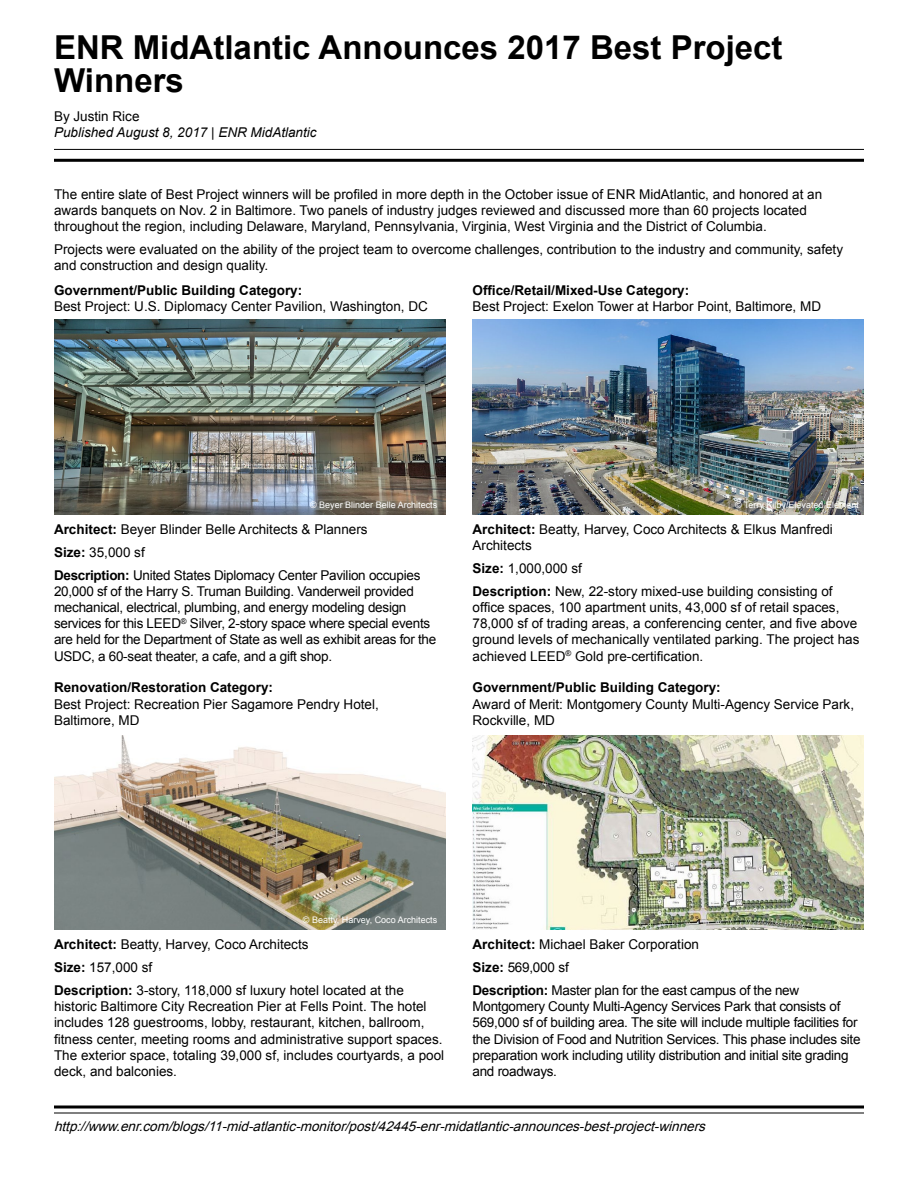
<style>
.page{position:relative;width:918px;height:1188px;background:#fff}
.page>*{position:absolute;margin:0;border:0;box-sizing:border-box;transform-origin:0 0}
.t1{font:700 33px/33px "Arial";color:#000}
.t2{font:13.5px/16.2px "Arial";color:#000}
.t3{font:13.5px/16.2px "Arial";letter-spacing:-.02em;color:#000}
.t4{font:700 13.5px "Arial";color:#000}
.t5{font:italic 13.5px "Arial";color:#000}
.t6{font:italic 13.5px "Arial";color:#000}
.t7{font:9px "Arial";color:#fff}
.s1{font-weight:700}
</style>
<div class="page">
<hr style="left:54px;top:159px;width:810px;height:3px;background:#000">
<hr style="left:54px;top:149px;width:810px;height:1px;background:#000">
<hr style="left:54px;top:1106px;width:810px;height:2px;background:#000">
<hr style="left:54px;top:1113px;width:810px;height:1px;background:#000">
<img style="left:54px;top:320px;width:392px;height:194px">
<img style="left:472px;top:320px;width:392px;height:194px">
<img style="left:54px;top:735px;width:392px;height:195px">
<img style="left:472px;top:735px;width:392px;height:195px">
<h1 class="t1" style="left:54px;top:31px;width:730px">ENR MidAtlantic Announces 2017 Best Project<br>Winners</h1>
<p class="t2" style="left:54px;top:109px;width:87px">By Justin Rice</p>
<p class="t6" style="left:54px;top:124px;width:264px">Published August 8, 2017 | ENR MidAtlantic</p>
<p class="t2" style="left:54px;top:186px;width:770px">The entire slate of Best Project winners will be profiled in more depth in the October issue of ENR MidAtlantic, and honored at an awards banquets on Nov. 2 in Baltimore. Two panels of industry judges reviewed and discussed more than 60 projects located throughout the region, including Delaware, Maryland, Pennsylvania, Virginia, West Virginia and the District of Columbia.</p>
<p class="t2" style="left:54px;top:241px;width:791px">Projects were evaluated on the ability of the project team to overcome challenges, contribution to the industry and community, safety and construction and design quality.</p>
<p class="t4" style="left:54px;top:281px;width:250px">Government/Public Building Category:</p>
<p class="t2" style="left:54px;top:298px;width:375px">Best Project: U.S. Diplomacy Center Pavilion, Washington, DC</p>
<p class="t4" style="left:472px;top:281px;width:218px">Office/Retail/Mixed-Use Category:</p>
<p class="t2" style="left:472px;top:298px;width:350px">Best Project: Exelon Tower at Harbor Point, Baltimore, MD</p>
<p class="t7" style="left:310px;top:499px;width:129px">© Beyer Blinder Belle Architects</p>
<p class="t3" style="left:54px;top:518px;width:368px;line-height:23px"><span class="s1">Architect:</span> Beyer Blinder Belle Architects &amp; Planners<br><span class="s1">Size:</span> 35,000 sf<br><span class="s1">Description:</span> United States Diplomacy Center Pavilion occupies</p>
<p class="t3" style="left:54px;top:583px;width:384px">20,000 sf of the Harry S. Truman Building. Vanderweil provided mechanical, electrical, plumbing, and energy modeling design services for this LEED<sup>®</sup> Silver, 2-story space where special events are held for the Department of State as well as exhibit areas for the USDC, a 60-seat theater, a cafe, and a gift shop.</p>
<p class="t4" style="left:54px;top:679px;width:221px">Renovation/Restoration Category:</p>
<p class="t2" style="left:54px;top:696px;width:326px">Best Project: Recreation Pier Sagamore Pendry Hotel,<br>Baltimore, MD</p>
<p class="t7" style="left:735px;top:499px;width:126px">© Terry Kilby/Elevated Element</p>
<p class="t2" style="left:472px;top:521px;width:362px"><span class="s1">Architect:</span> Beatty, Harvey, Coco Architects &amp; Elkus Manfredi<br>Architects</p>
<p class="t2" style="left:472px;top:557px;width:362px;line-height:23px"><span class="s1">Size:</span> 1,000,000 sf<br><span class="s1">Description:</span> New, 22-story mixed-use building consisting of</p>
<p class="t2" style="left:472px;top:599px;width:388px">office spaces, 100 apartment units, 43,000 sf of retail spaces, 78,000 sf of trading areas, a conferencing center, and five above ground levels of mechanically ventilated parking. The project has achieved LEED<sup>®</sup> Gold pre-certification.</p>
<p class="t4" style="left:472px;top:679px;width:250px">Government/Public Building Category:</p>
<p class="t2" style="left:472px;top:696px;width:383px">Award of Merit: Montgomery County Multi-Agency Service Park,<br>Rockville, MD</p>
<p class="t7" style="left:303px;top:914px;width:136px">© Beatty, Harvey, Coco Architects</p>
<p class="t2" style="left:54px;top:933px;width:351px;line-height:23px"><span class="s1">Architect:</span> Beatty, Harvey, Coco Architects<br><span class="s1">Size:</span> 157,000 sf<br><span class="s1">Description:</span> 3-story, 118,000 sf luxury hotel located at the</p>
<p class="t2" style="left:54px;top:999px;width:392px">historic Baltimore City Recreation Pier at Fells Point. The hotel includes 128 guestrooms, lobby, restaurant, kitchen, ballroom, fitness center, meeting rooms and administrative support spaces.<br>The exterior space, totaling 39,000 sf, includes courtyards, a pool deck, and balconies.</p>
<p class="t3" style="left:472px;top:933px;width:328px;line-height:23px"><span class="s1">Architect:</span> Michael Baker Corporation<br><span class="s1">Size:</span> 569,000 sf<br><span class="s1">Description:</span> Master plan for the east campus of the new</p>
<p class="t3" style="left:472px;top:999px;width:390px">Montgomery County Multi-Agency Services Park that consists of 569,000 sf of building area. The site will include multiple facilities for the Division of Food and Nutrition Services. This phase includes site preparation work including utility distribution and initial site grading and roadways.</p>
<p class="t5" style="left:54px;top:1117px;width:657px">http://www.enr.com/blogs/11-mid-atlantic-monitor/post/42445-enr-midatlantic-announces-best-project-winners</p>
</div>
